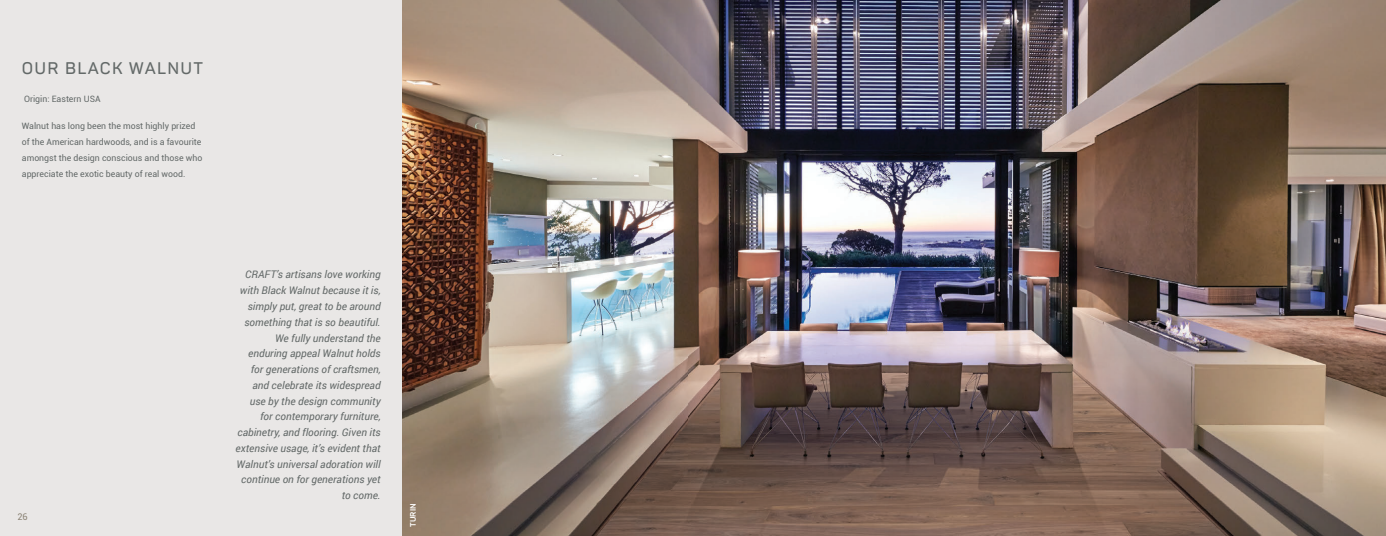
<style>
.page{position:relative;width:1386px;height:536px;background:#fff}
.page>*{position:absolute;margin:0;border:0;box-sizing:border-box;transform-origin:0 0}
.t1{font:600 16.62px "Panton";letter-spacing:.075em;color:#636968}
.t2{font:italic 10.5px/15.8px "Roboto";color:#636968;text-align:right}
.t3{font:9.19px "Roboto";color:#8a8274}
.t4{font:8.75px/15.8px "Roboto";color:#636968}
.t5{font:700 7.88px "Panton";letter-spacing:.025em;color:#fff}
</style>
<div class="page">
<div style="left:0;top:0;width:402px;height:536px;background:#e9e7e6"></div>
<img style="left:402px;top:0;width:287px;height:536px">
<img style="left:689px;top:0;width:697px;height:536px">
<h1 class="t1" style="left:22px;top:58px;width:183px">OUR BLACK WALNUT</h1>
<p class="t4" style="left:24px;top:90px;width:78px">Origin: Eastern USA</p>
<p class="t4" style="left:22px;top:118px;width:182px">Walnut has long been the most highly prized of the American hardwoods, and is a favourite amongst the design conscious and those who appreciate the exotic beauty of real wood.</p>
<p class="t3" style="left:18px;top:510px;width:12px">26</p>
<p class="t2" style="left:236px;top:266px;width:147px">CRAFT’s artisans love working with Black Walnut because it is, simply put, great to be around something that is so beautiful.<br>We fully understand the enduring appeal Walnut holds for generations of craftsmen, and celebrate its widespread use by the design community for contemporary furniture, cabinetry, and flooring. Given its extensive usage, it’s evident that<br>Walnut’s universal adoration will continue on for generations yet to come.</p>
<p class="t5" style="left:408px;top:527px;width:25px;rotate:-90deg">TURIN</p>
</div>
